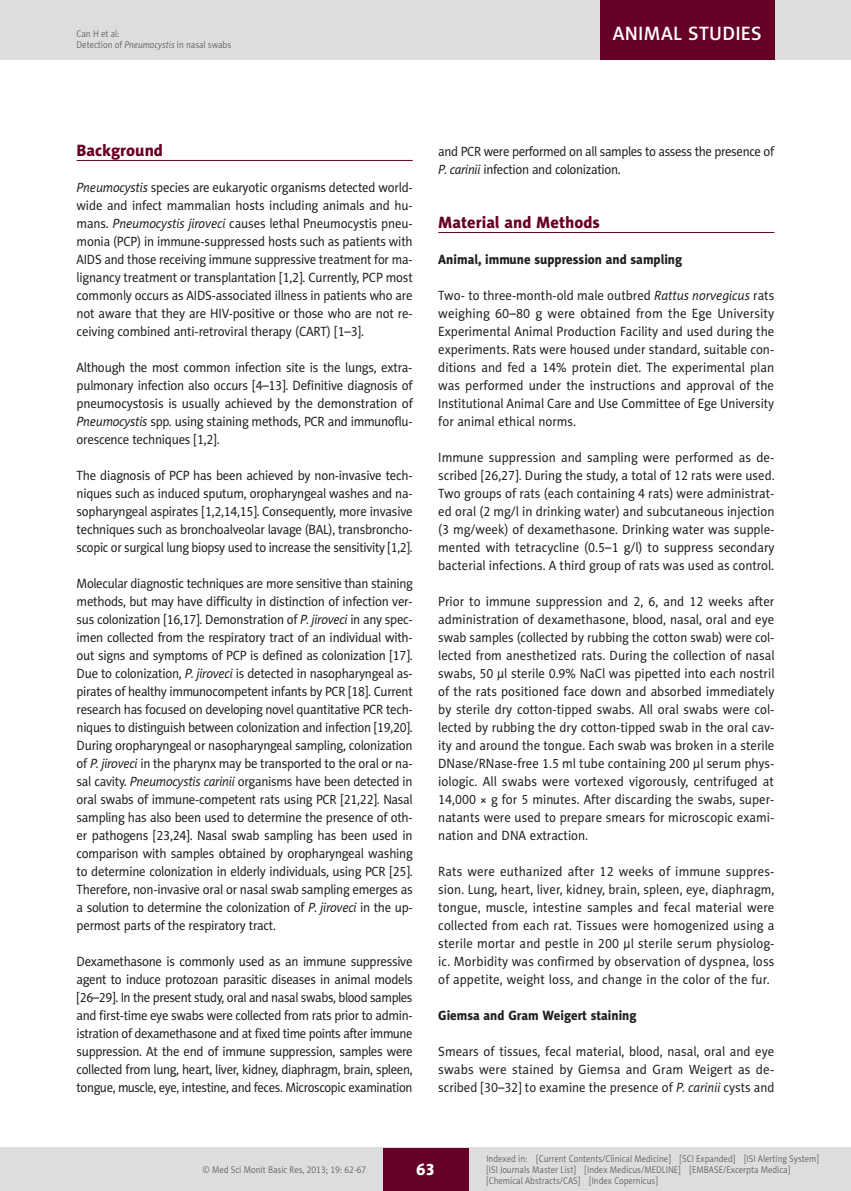
<style>
.page{position:relative;width:851px;height:1191px;background:#fff}
.page>*{position:absolute;margin:0;border:0;box-sizing:border-box;transform-origin:0 0}
.t1{font:19.5px "Naomi Sans EFN Medium";letter-spacing:.015em;color:#fff}
.MSM_Headline_1{font:16.5px "Naomi Sans EFN Heavy";color:#670026}
.t2{font:16.5px "Naomi Sans EFN Heavy";color:#fff}
.MSM_Body{font:13.5px/18px "Naomi Sans EFN";letter-spacing:-.01em;color:#231f20;text-align:justify;scale:.95 1}
.MSM_Body-2{font:13.5px/18px "Naomi Sans EFN";letter-spacing:-.01em;color:#231f20;text-align:justify;scale:.94 1}
.MSM_Body-3{font:13.5px/18px "Naomi Sans EFN";letter-spacing:-.01em;color:#231f20;text-align:justify;scale:.96 1}
.MSM_Body-4{font:13.5px/18px "Naomi Sans EFN";letter-spacing:-.03em;color:#231f20;scale:.95 1}
.MSM_Headline_2{font:13.5px "Naomi Sans EFN Heavy";color:#231f20;scale:.95 1}
.MSM_pagina_indeksy{font:9.75px/11.2px "Naomi Sans EFN Light";color:#57585a;scale:.9 1}
.MSM_pagina_zywa{font:9.75px "Naomi Sans EFN Light";color:#57585a;scale:.9 1}
.s1{font-style:italic}
</style>
<div class="page">
<hr style="left:77px;top:160px;width:335px;height:1px;background:#670026">
<hr style="left:438px;top:232px;width:336px;height:1px;background:#670026">
<div style="left:0;top:1148px;width:850px;height:43px;background:#dcdddf"></div>
<div style="left:383px;top:1148px;width:85px;height:42px;background:#670026"></div>
<div style="left:0;top:0;width:850px;height:60px;background:#dcdddf"></div>
<div style="left:600px;top:0;width:174px;height:60px;background:#670026"></div>
<p class="MSM_pagina_zywa" style="left:77px;top:28px;width:49px">Can H et al:</p>
<p class="t1" style="left:612px;top:22px;width:150px">ANIMAL STUDIES</p>
<p class="MSM_pagina_zywa" style="left:77px;top:39px;width:173px">Detection of <span class="s1">Pneumocystis</span> in nasal swabs</p>
<p class="MSM_Headline_1" style="left:77px;top:140px;width:88px">Background</p>
<p class="MSM_Body-2" style="left:77px;top:178px;width:359px"><span class="s1">Pneumocystis</span> species are eukaryotic organisms detected world&shy;wide and infect mammalian hosts including animals and hu&shy;mans. <span class="s1">Pneumocystis jiroveci</span> causes lethal Pneumocystis pneu&shy;monia (PCP) in immune-suppressed hosts such as patients with AIDS and those receiving immune suppressive treatment for ma&shy;lignancy treatment or transplantation [1,2]. Currently, PCP most commonly occurs as AIDS-associated illness in patients who are not aware that they are HIV-positive or those who are not re&shy;ceiving combined anti-retroviral therapy (CART) [1–3].</p>
<p class="MSM_Body" style="left:77px;top:358px;width:355px">Although the most common infection site is the lungs, extra&shy;pulmonary infection also occurs [4–13]. Definitive diagnosis of pneumocystosis is usually achieved by the demonstration of <span class="s1">Pneumocystis</span> spp. using staining methods, PCR and immunoflu&shy;orescence techniques [1,2].</p>
<p class="MSM_Body" style="left:77px;top:466px;width:355px">The diagnosis of PCP has been achieved by non-invasive tech&shy;niques such as induced sputum, oropharyngeal washes and na&shy;sopharyngeal aspirates [1,2,14,15]. Consequently, more invasive techniques such as bronchoalveolar lavage (BAL), transbroncho&shy;scopic or surgical lung biopsy used to increase the sensitivity [1,2].</p>
<p class="MSM_Body-2" style="left:77px;top:574px;width:359px">Molecular diagnostic techniques are more sensitive than staining methods, but may have difficulty in distinction of infection ver&shy;sus colonization [16,17]. Demonstration of <span class="s1">P. jiroveci</span> in any spec&shy;imen collected from the respiratory tract of an individual with&shy;out signs and symptoms of PCP is defined as colonization [17].<br>Due to colonization, <span class="s1">P. jiroveci</span> is detected in nasopharyngeal as&shy;pirates of healthy immunocompetent infants by PCR [18]. Current research has focused on developing novel quantitative PCR tech&shy;niques to distinguish between colonization and infection [19,20].<br>During oropharyngeal or nasopharyngeal sampling, colonization of <span class="s1">P. jiroveci</span> in the pharynx may be transported to the oral or na&shy;sal cavity. <span class="s1">Pneumocystis carinii</span> organisms have been detected in oral swabs of immune-competent rats using PCR [21,22]. Nasal sampling has also been used to determine the presence of oth&shy;er pathogens [23,24]. Nasal swab sampling has been used in comparison with samples obtained by oropharyngeal washing to determine colonization in elderly individuals, using PCR [25].<br>Therefore, non-invasive oral or nasal swab sampling emerges as a solution to determine the colonization of <span class="s1">P. jiroveci</span> in the up&shy;permost parts of the respiratory tract.</p>
<p class="MSM_Body" style="left:77px;top:952px;width:355px">Dexamethasone is commonly used as an immune suppressive agent to induce protozoan parasitic diseases in animal models [26–29]. In the present study, oral and nasal swabs, blood samples and first-time eye swabs were collected from rats prior to admin&shy;istration of dexamethasone and at fixed time points after immune suppression. At the end of immune suppression, samples were collected from lung, heart, liver, kidney, diaphragm, brain, spleen, tongue, muscle, eye, intestine, and feces. Microscopic examination</p>
<p class="MSM_Body-4" style="left:438px;top:142px;width:355px">and PCR were performed on all samples to assess the presence of<br><span class="s1">P. carinii</span> infection and colonization.</p>
<p class="MSM_Headline_1" style="left:438px;top:212px;width:163px">Material and Methods</p>
<p class="MSM_Headline_2" style="left:438px;top:251px;width:258px">Animal, immune suppression and sampling</p>
<p class="MSM_Body" style="left:438px;top:286px;width:355px">Two- to three-month-old male outbred <span class="s1">Rattus norvegicus</span> rats weighing 60–80 g were obtained from the Ege University Experimental Animal Production Facility and used during the experiments. Rats were housed under standard, suitable con&shy;ditions and fed a 14% protein diet. The experimental plan was performed under the instructions and approval of the Institutional Animal Care and Use Committee of Ege University for animal ethical norms.</p>
<p class="MSM_Body-3" style="left:438px;top:448px;width:352px">Immune suppression and sampling were performed as de&shy;scribed [26,27]. During the study, a total of 12 rats were used.<br>Two groups of rats (each containing 4 rats) were administrat&shy;ed oral (2 mg/l in drinking water) and subcutaneous injection (3 mg/week) of dexamethasone. Drinking water was supple&shy;mented with tetracycline (0.5–1 g/l) to suppress secondary bacterial infections. A third group of rats was used as control.</p>
<p class="MSM_Body" style="left:438px;top:592px;width:355px">Prior to immune suppression and 2, 6, and 12 weeks after administration of dexamethasone, blood, nasal, oral and eye swab samples (collected by rubbing the cotton swab) were col&shy;lected from anesthetized rats. During the collection of nasal swabs, 50 µl sterile 0.9% NaCl was pipetted into each nostril of the rats positioned face down and absorbed immediately by sterile dry cotton-tipped swabs. All oral swabs were col&shy;lected by rubbing the dry cotton-tipped swab in the oral cav&shy;ity and around the tongue. Each swab was broken in a sterile DNase/RNase-free 1.5 ml tube containing 200 µl serum phys&shy;iologic. All swabs were vortexed vigorously, centrifuged at 14,000 × g for 5 minutes. After discarding the swabs, super&shy;natants were used to prepare smears for microscopic exami&shy;nation and DNA extraction.</p>
<p class="MSM_Body" style="left:438px;top:862px;width:355px">Rats were euthanized after 12 weeks of immune suppres&shy;sion. Lung, heart, liver, kidney, brain, spleen, eye, diaphragm, tongue, muscle, intestine samples and fecal material were collected from each rat. Tissues were homogenized using a sterile mortar and pestle in 200 µl sterile serum physiolog&shy;ic. Morbidity was confirmed by observation of dyspnea, loss of appetite, weight loss, and change in the color of the fur.</p>
<p class="MSM_Headline_2" style="left:438px;top:1007px;width:210px">Giemsa and Gram Weigert staining</p>
<p class="MSM_Body" style="left:438px;top:1042px;width:355px">Smears of tissues, fecal material, blood, nasal, oral and eye swabs were stained by Giemsa and Gram Weigert as de&shy;scribed [30–32] to examine the presence of <span class="s1">P. carinii</span> cysts and</p>
<p class="MSM_pagina_indeksy" style="left:203px;top:1164px;width:183px">© Med Sci Monit Basic Res, 2013; 19: 62-67</p>
<p class="t2" style="left:416px;top:1159px;width:21px">63</p>
<p class="MSM_pagina_indeksy" style="left:486px;top:1152px;width:371px">Indexed in: [Current Contents/Clinical Medicine] [SCI Expanded] [ISI Alerting System] [ISI Journals Master List] [Index Medicus/MEDLINE] [EMBASE/Excerpta Medica] [Chemical Abstracts/CAS] [Index Copernicus]</p>
</div>
